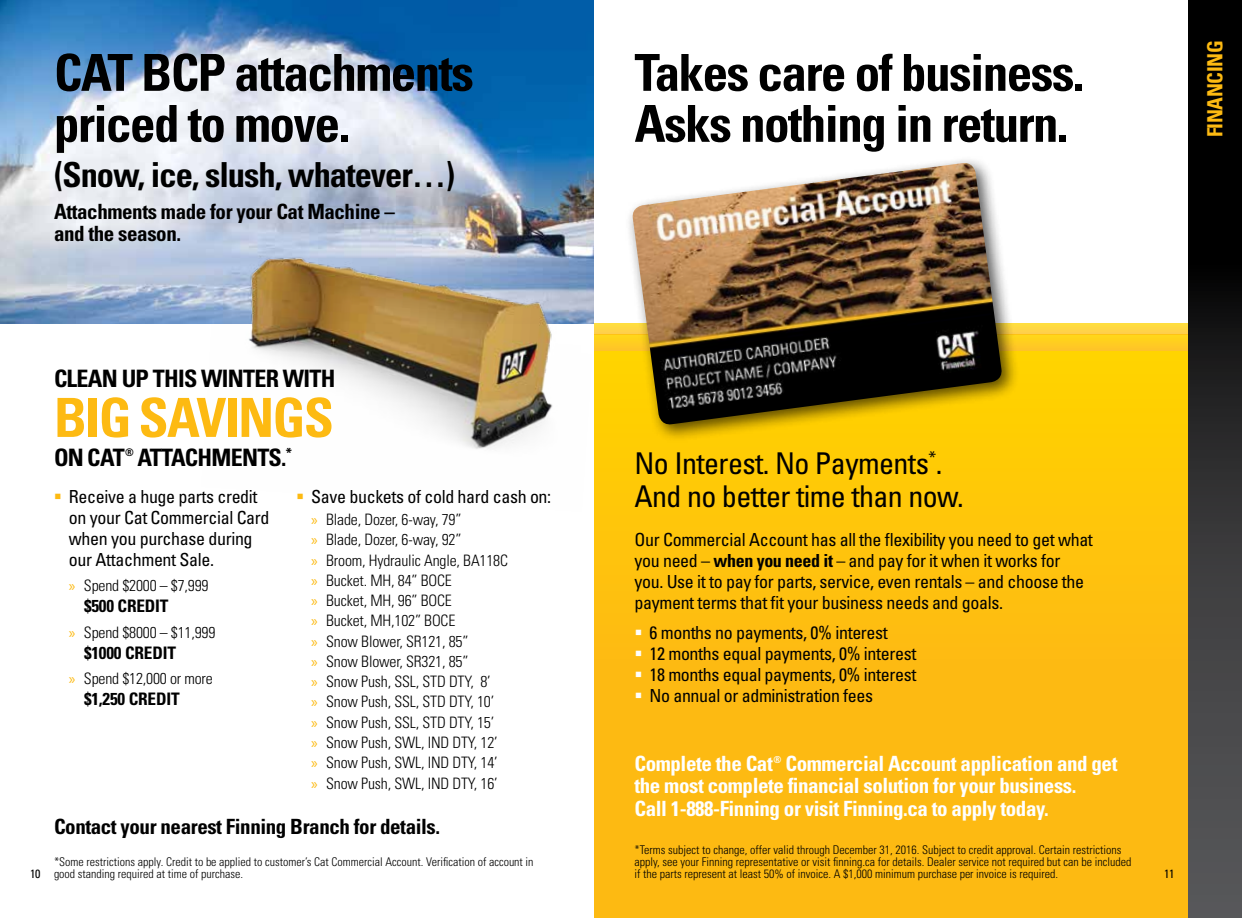
<style>
.page{position:relative;width:1242px;height:918px;background:#fff}
.page>*{position:absolute;margin:0;border:0;box-sizing:border-box;transform-origin:0 0}
.t1{font:700 condensed 54px "Univers LT Std";letter-spacing:-.03em;color:#fdba12}
.t2{font:700 condensed 51px/51px "Univers LT Std";letter-spacing:-.03em;color:#000}
.t3{font:700 condensed 34.5px "Univers LT Std";letter-spacing:-.03em;color:#000}
.t4{font:condensed 30px/33px "Univers LT Std";letter-spacing:-.02em;color:#000}
.t5{font:700 condensed 24px "Univers LT Std";letter-spacing:-.03em;color:#000}
.t6{font:700 condensed 21px/22.5px "Univers LT Std";letter-spacing:-.02em;color:#fff}
.t7{font:700 condensed 21px/22.5px "Univers LT Std";letter-spacing:-.02em;color:#000}
.t8{font:700 condensed 21px "Univers LT Std";letter-spacing:-.02em;color:#fdba12}
.t9{font:condensed 18px/21px "Univers LT Std";letter-spacing:-.02em;color:#000}
.t10{font:700 condensed 17.25px "Univers LT Std";letter-spacing:-.01em;color:#000}
.t11{font:300 condensed 15.75px/20.2px "Univers LT Std";letter-spacing:-.01em;color:#000}
.t12{font:300 condensed 12px/12px "Univers LT Std";color:#000}
.t13{font:condensed 12px "Univers LT Std";color:#000}
.t14{font:700 condensed 10.5px "Univers LT Std";color:#000}
.s1{color:#fdba12}
.s2{font-family:"Myriad Pro";font-weight:400;font-stretch:normal;color:#fdba12}
.s3{font-weight:700}
.s4{color:#fff}
</style>
<div class="page">
<img style="left:0;top:0;width:594px;height:324px">
<img style="left:201px;top:201px;width:400px;height:248px">
<div style="left:594px;top:351px;width:594px;height:567px;background:linear-gradient(to bottom,#ffcf02,#fcb317)"></div>
<div style="left:594px;top:335px;width:594px;height:16px;background:#ffcd21"></div>
<div style="left:594px;top:324px;width:594px;height:11px;background:#ffd545"></div>
<svg style="left:1188px;top:0;width:54px;height:918px;background:#282829"></svg>
<div style="left:625px;top:156px;width:395px;height:286px;background:#000;opacity:.65"></div>
<img style="left:631px;top:163px;width:372px;height:263px">
<h2 class="t2" style="left:54px;top:47px;width:421px">CAT BCP attachments priced to move.</h2>
<h3 class="t3" style="left:54px;top:153px;width:402px">(Snow, ice, slush, whatever…)</h3>
<p class="t7" style="left:54px;top:200px;width:342px">Attachments made for your Cat Machine – and the season.</p>
<h2 class="t2" style="left:634px;top:47px;width:451px">Takes care of business.<br>Asks nothing in return.</h2>
<p class="t8" style="left:1202px;top:137px;width:98px;rotate:-90deg">FINANCING</p>
<h3 class="t5" style="left:54px;top:364px;width:283px">CLEAN UP THIS WINTER WITH</h3>
<h1 class="t1" style="left:54px;top:385px;width:281px">BIG SAVINGS</h1>
<h3 class="t5" style="left:54px;top:442px;width:72px">ON CAT</h3>
<p class="t14" style="left:125px;top:446px;width:10px">®</p>
<h3 class="t5" style="left:137px;top:442px;width:156px">ATTACHMENTS.<sup>*</sup></h3>
<p class="t9" style="left:296px;top:485px;width:257px"><span class="s1">▪</span> Save buckets of cold hard cash on:</p>
<p class="t11" style="left:311px;top:509px;width:198px"><span class="s2">»</span> Blade, Dozer, 6-way, 79”<br><span class="s2">»</span> Blade, Dozer, 6-way, 92”<br><span class="s2">»</span> Broom, Hydraulic Angle, BA118C <span class="s2">»</span> Bucket. MH, 84” BOCE<br><span class="s2">»</span> Bucket, MH, 96” BOCE<br><span class="s2">»</span> Bucket, MH,102” BOCE<br><span class="s2">»</span> Snow Blower, SR121, 85”<br><span class="s2">»</span> Snow Blower, SR321, 85”<br><span class="s2">»</span> Snow Push, SSL, STD DTY, 8’<br><span class="s2">»</span> Snow Push, SSL, STD DTY, 10’<br><span class="s2">»</span> Snow Push, SSL, STD DTY, 15’<br><span class="s2">»</span> Snow Push, SWL, IND DTY, 12’ <span class="s2">»</span> Snow Push, SWL, IND DTY, 14’ <span class="s2">»</span> Snow Push, SWL, IND DTY, 16’</p>
<p class="t7" style="left:54px;top:815px;width:388px">Contact your nearest Finning Branch for details.</p>
<p class="t9" style="left:69px;top:485px;width:202px;text-indent:-15px"><span class="s1">▪</span> Receive a huge parts credit on your Cat Commercial Card when you purchase during our Attachment Sale.</p>
<p class="t11" style="left:69px;top:575px;width:141px"><span class="s2">»</span> Spend $2000 – $7,999</p>
<p class="t10" style="left:84px;top:595px;width:86px">$500 CREDIT</p>
<p class="t11" style="left:69px;top:622px;width:148px"><span class="s2">»</span> Spend $8000 – $11,999</p>
<p class="t10" style="left:84px;top:642px;width:93px">$1000 CREDIT</p>
<p class="t11" style="left:69px;top:668px;width:145px"><span class="s2">»</span> Spend $12,000 or more</p>
<p class="t10" style="left:84px;top:688px;width:97px">$1,250 CREDIT</p>
<h3 class="t4" style="left:634px;top:447px;width:331px">No Interest. No Payments<sup>*</sup>.<br>And no better time than now.</h3>
<p class="t9" style="left:634px;top:529px;width:460px">Our Commercial Account has all the flexibility you need to get what you need – <span class="s3">when you need it</span> – and pay for it when it works for you. Use it to pay for parts, service, even rentals – and choose the payment terms that fit your business needs and goals.</p>
<p class="t9" style="left:634px;top:622px;width:255px"><span class="s4">▪</span> 6 months no payments, 0% interest</p>
<p class="t9" style="left:634px;top:643px;width:283px"><span class="s4">▪</span> 12 months equal payments, 0% interest</p>
<p class="t9" style="left:634px;top:664px;width:283px"><span class="s4">▪</span> 18 months equal payments, 0% interest</p>
<p class="t9" style="left:634px;top:685px;width:240px"><span class="s4">▪</span> No annual or administration fees</p>
<p class="t6" style="left:634px;top:752px;width:485px">Complete the Cat<sup>®</sup> Commercial Account application and get the most complete financial solution for your business.<br>Call 1-888-Finning or visit Finning.ca to apply today.</p>
<p class="t12" style="left:634px;top:843px;width:499px">*Terms subject to change, offer valid through December 31, 2016. Subject to credit approval. Certain restrictions apply, see your Finning representative or visit finning.ca for details. Dealer service not required but can be included if the parts represent at least 50% of invoice. A $1,000 minimum purchase per invoice is required.</p>
<p class="t12" style="left:54px;top:855px;width:481px">*Some restrictions apply. Credit to be applied to customer’s Cat Commercial Account. Verification of account in good standing required at time of purchase.</p>
<p class="t13" style="left:30px;top:866px;width:12px">10</p>
<p class="t13" style="left:1164px;top:866px;width:12px">11</p>
</div>
